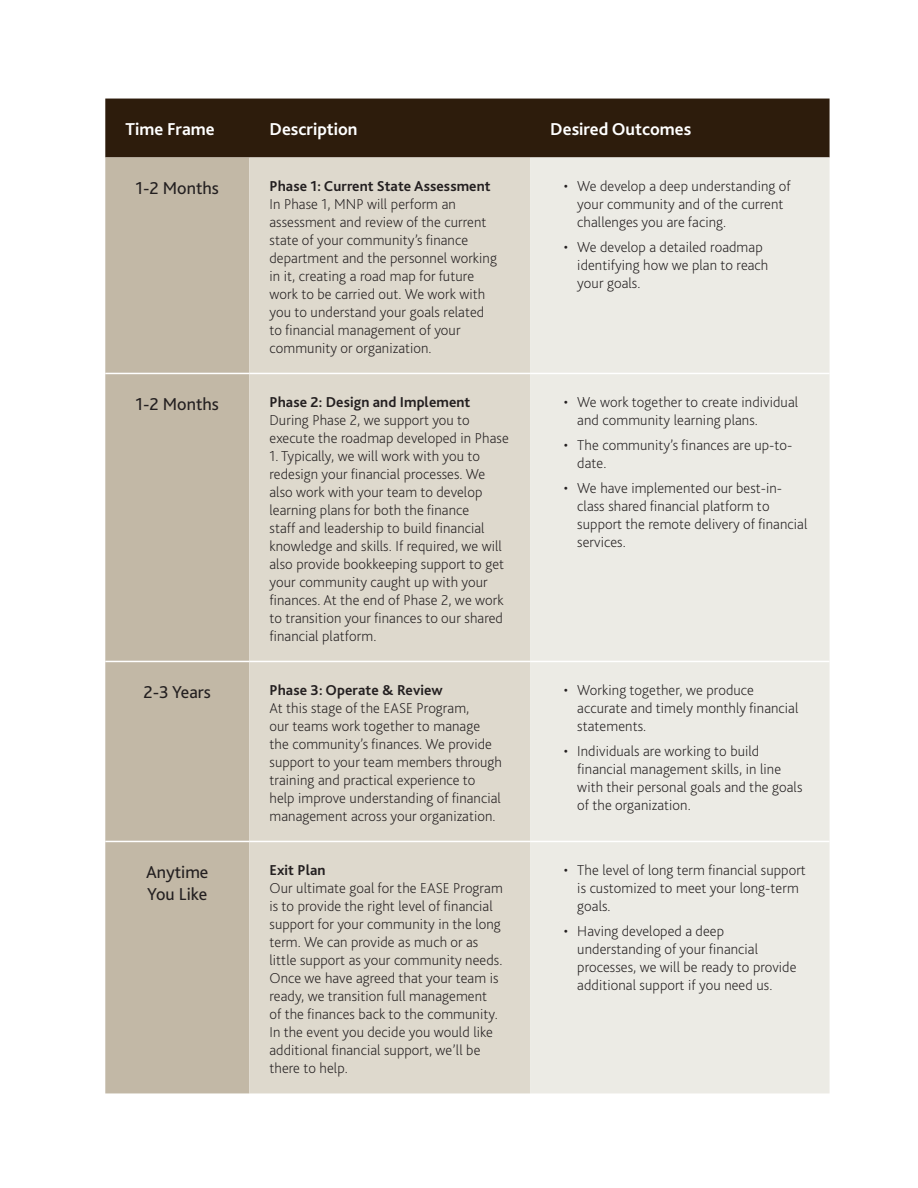
<style>
.page{position:relative;width:918px;height:1188px;background:#fff}
.page>*{position:absolute;margin:0;border:0;box-sizing:border-box;transform-origin:0 0}
.t1{font:18px/21.6px "Bliss 2";color:#231f20}
.t2{font:700 18px "Bliss 2";color:#fff}
.t3{font:200 15px/18px "Bliss 2";letter-spacing:.005em;color:#231f20}
.t4{font:700 15px "Bliss 2";letter-spacing:.005em;color:#231f20}
</style>
<div class="page">
<div style="left:105px;top:99px;width:725px;height:58px;background:#2d1c0c"></div>
<div style="left:105px;top:157px;width:144px;height:936px;background:#c2b8a6"></div>
<div style="left:249px;top:157px;width:281px;height:936px;background:#ded9cd"></div>
<div style="left:530px;top:157px;width:300px;height:936px;background:#ecebe5"></div>
<hr style="left:105px;top:373px;width:144px;height:1px;background:#fff">
<hr style="left:249px;top:373px;width:281px;height:1px;background:#fff">
<hr style="left:530px;top:373px;width:300px;height:1px;background:#fff">
<hr style="left:105px;top:661px;width:144px;height:1px;background:#fff">
<hr style="left:249px;top:661px;width:281px;height:1px;background:#fff">
<hr style="left:530px;top:661px;width:300px;height:1px;background:#fff">
<hr style="left:105px;top:841px;width:144px;height:1px;background:#fff">
<hr style="left:249px;top:841px;width:281px;height:1px;background:#fff">
<hr style="left:530px;top:841px;width:300px;height:1px;background:#fff">
<p class="t2" style="left:126px;top:118px;width:91px">Time Frame</p>
<p class="t2" style="left:270px;top:118px;width:90px">Description</p>
<p class="t2" style="left:550px;top:118px;width:143px">Desired Outcomes</p>
<p class="t1" style="left:136px;top:177px;width:85px">1-2 Months</p>
<p class="t4" style="left:270px;top:177px;width:223px">Phase 1: Current State Assessment</p>
<p class="t3" style="left:270px;top:195px;width:229px">In Phase 1, MNP will perform an assessment and review of the current state of your community’s finance department and the personnel working in it, creating a road map for future work to be carried out. We work with you to understand your goals related to financial management of your community or organization.</p>
<p class="t1" style="left:136px;top:393px;width:85px">1-2 Months</p>
<p class="t4" style="left:270px;top:393px;width:202px">Phase 2: Design and Implement</p>
<p class="t3" style="left:270px;top:411px;width:241px">During Phase 2, we support you to execute the roadmap developed in Phase</p>
<p class="t3" style="left:270px;top:447px;width:236px">1. Typically, we will work with you to redesign your financial processes. We also work with your team to develop learning plans for both the finance<br>staff and leadership to build financial knowledge and skills. If required, we will also provide bookkeeping support to get your community caught up with your finances. At the end of Phase 2, we work to transition your finances to our shared financial platform.</p>
<p class="t1" style="left:144px;top:681px;width:69px">2-3 Years</p>
<p class="t4" style="left:270px;top:681px;width:175px">Phase 3: Operate &amp; Review</p>
<p class="t3" style="left:270px;top:699px;width:234px">At this stage of the EASE Program,<br>our teams work together to manage the community’s finances. We provide support to your team members through training and practical experience to help improve understanding of financial management across your organization.</p>
<p class="t1" style="left:146px;top:861px;width:64px">Anytime<br>You Like</p>
<p class="t4" style="left:270px;top:861px;width:58px">Exit Plan</p>
<p class="t3" style="left:270px;top:879px;width:235px">Our ultimate goal for the EASE Program is to provide the right level of financial support for your community in the long term. We can provide as much or as little support as your community needs.<br>Once we have agreed that your team is ready, we transition full management of the finances back to the community.<br>In the event you decide you would like additional financial support, we’ll be there to help.</p>
<p class="t3" style="left:577px;top:177px;width:215px;text-indent:-14px">• We develop a deep understanding of your community and of the current challenges you are facing.</p>
<p class="t3" style="left:577px;top:238px;width:193px;text-indent:-14px">• We develop a detailed roadmap identifying how we plan to reach your goals.</p>
<p class="t3" style="left:577px;top:393px;width:222px;text-indent:-14px">• We work together to create individual and community learning plans.</p>
<p class="t3" style="left:577px;top:436px;width:217px;text-indent:-14px">• The community’s finances are up-to&shy;date.</p>
<p class="t3" style="left:577px;top:478px;width:232px;text-indent:-14px">• We have implemented our best-in&shy;class shared financial platform to support the remote delivery of financial services.</p>
<p class="t3" style="left:577px;top:681px;width:223px;text-indent:-14px">• Working together, we produce accurate and timely monthly financial statements.</p>
<p class="t3" style="left:577px;top:742px;width:227px;text-indent:-14px">• Individuals are working to build financial management skills, in line with their personal goals and the goals of the organization.</p>
<p class="t3" style="left:577px;top:861px;width:230px;text-indent:-14px">• The level of long term financial support is customized to meet your long-term goals.</p>
<p class="t3" style="left:577px;top:922px;width:221px;text-indent:-14px">• Having developed a deep understanding of your financial processes, we will be ready to provide additional support if you need us.</p>
</div>
